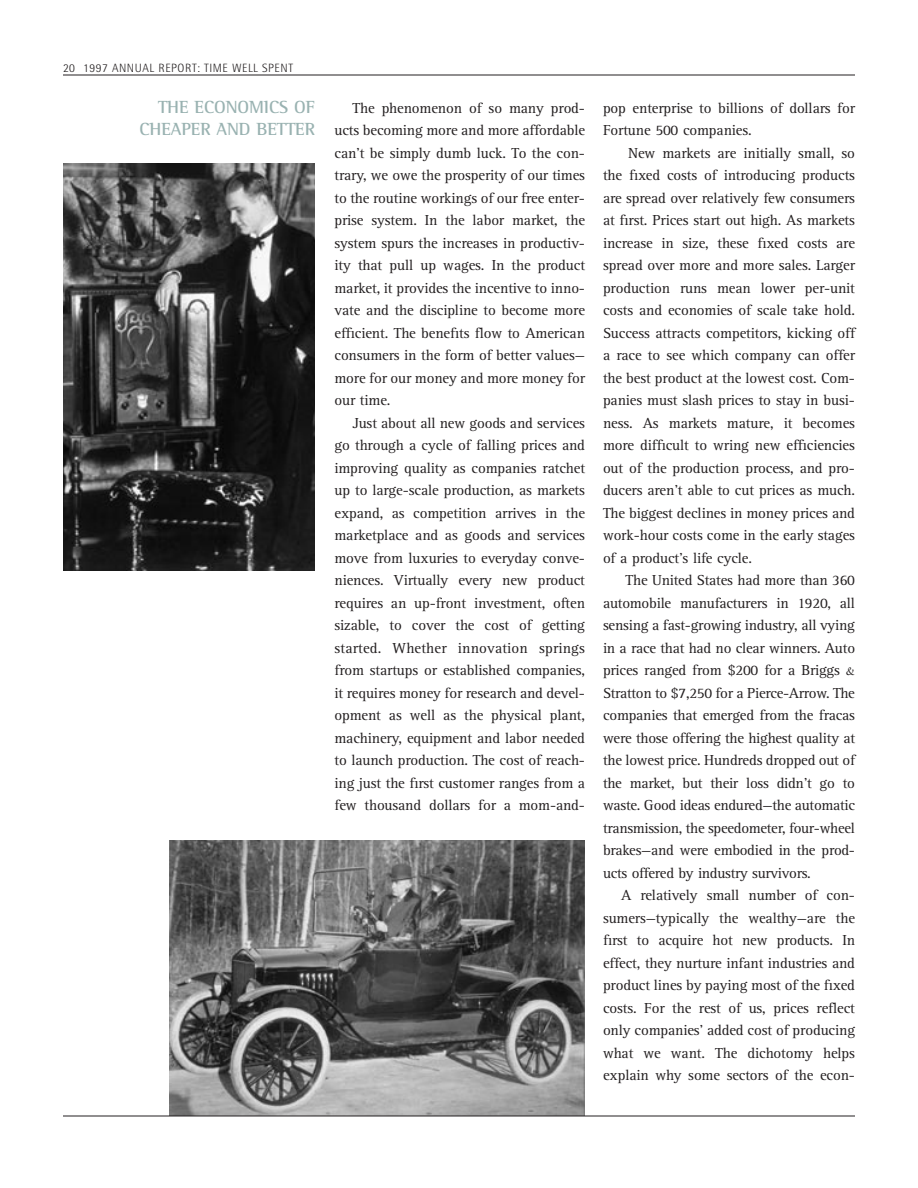
<style>
.page{position:relative;width:918px;height:1188px;background:#fff}
.page>*{position:absolute;margin:0;border:0;box-sizing:border-box;transform-origin:0 0}
.t1{font:700 18px/22.5px "Rotis Semi Serif";letter-spacing:-.01em;color:#99b2b1;text-align:right}
.t2{font:15px/22.5px "Rotis Serif";letter-spacing:-.01em;color:#231f20;text-align:justify}
.t3{font:300 12px "Rotis Semi Sans";letter-spacing:.045em;color:#231f20}
.s1{font-family:"Poetica Chancery I"}
</style>
<div class="page">
<img style="left:170px;top:840px;width:415px;height:276px">
<hr style="left:63px;top:75px;width:792px;height:1px;background:#231f20">
<hr style="left:63px;top:1116px;width:792px;height:1px;background:#231f20">
<img style="left:63px;top:164px;width:252px;height:407px">
<p class="t3" style="left:63px;top:63px;width:232px">20 1997 ANNUAL REPORT: TIME WELL SPENT</p>
<p class="t1" style="left:139px;top:97px;width:177px">THE ECONOMICS OF<br>CHEAPER AND BETTER</p>
<p class="t2" style="left:334px;top:97px;width:252px;text-indent:18px">The phenomenon of so many prod&shy;ucts becoming more and more affordable can’t be simply dumb luck. To the con&shy;trary, we owe the prosperity of our times to the routine workings of our free enter&shy;prise system. In the labor market, the system spurs the increases in productiv&shy;ity that pull up wages. In the product market, it provides the incentive to inno&shy;vate and the discipline to become more efficient. The benefits flow to American consumers in the form of better values— more for our money and more money for our time.</p>
<p class="t2" style="left:334px;top:412px;width:252px;text-indent:18px">Just about all new goods and services go through a cycle of falling prices and improving quality as companies ratchet up to large-scale production, as markets expand, as competition arrives in the marketplace and as goods and services move from luxuries to everyday conve&shy;niences. Virtually every new product requires an up-front investment, often sizable, to cover the cost of getting started. Whether innovation springs from startups or established companies, it requires money for research and devel&shy;opment as well as the physical plant, machinery, equipment and labor needed to launch production. The cost of reach&shy;ing just the first customer ranges from a few thousand dollars for a mom-and-</p>
<p class="t2" style="left:603px;top:97px;width:254px">pop enterprise to billions of dollars for<br>Fortune 500 companies.</p>
<p class="t2" style="left:603px;top:142px;width:254px;text-indent:25px">New markets are initially small, so the fixed costs of introducing products are spread over relatively few consumers at first. Prices start out high. As markets increase in size, these fixed costs are spread over more and more sales. Larger production runs mean lower per-unit costs and economies of scale take hold.<br>Success attracts competitors, kicking off a race to see which company can offer the best product at the lowest cost. Com&shy;panies must slash prices to stay in busi&shy;ness. As markets mature, it becomes more difficult to wring new efficiencies out of the production process, and pro&shy;ducers aren’t able to cut prices as much.<br>The biggest declines in money prices and work-hour costs come in the early stages of a product’s life cycle.</p>
<p class="t2" style="left:603px;top:570px;width:254px;text-indent:23px">The United States had more than 360 automobile manufacturers in 1920, all sensing a fast-growing industry, all vying in a race that had no clear winners. Auto prices ranged from $200 for a Briggs <span class="s1">&amp; </span>Stratton to $7,250 for a Pierce-Arrow. The companies that emerged from the fracas were those offering the highest quality at the lowest price. Hundreds dropped out of the market, but their loss didn’t go to waste. Good ideas endured—the automatic transmission, the speedometer, four-wheel brakes—and were embodied in the prod&shy;ucts offered by industry survivors.</p>
<p class="t2" style="left:603px;top:885px;width:254px;text-indent:18px">A relatively small number of con&shy;sumers—typically the wealthy—are the first to acquire hot new products. In effect, they nurture infant industries and product lines by paying most of the fixed costs. For the rest of us, prices reflect only companies’ added cost of producing what we want. The dichotomy helps explain why some sectors of the econ-</p>
</div>
